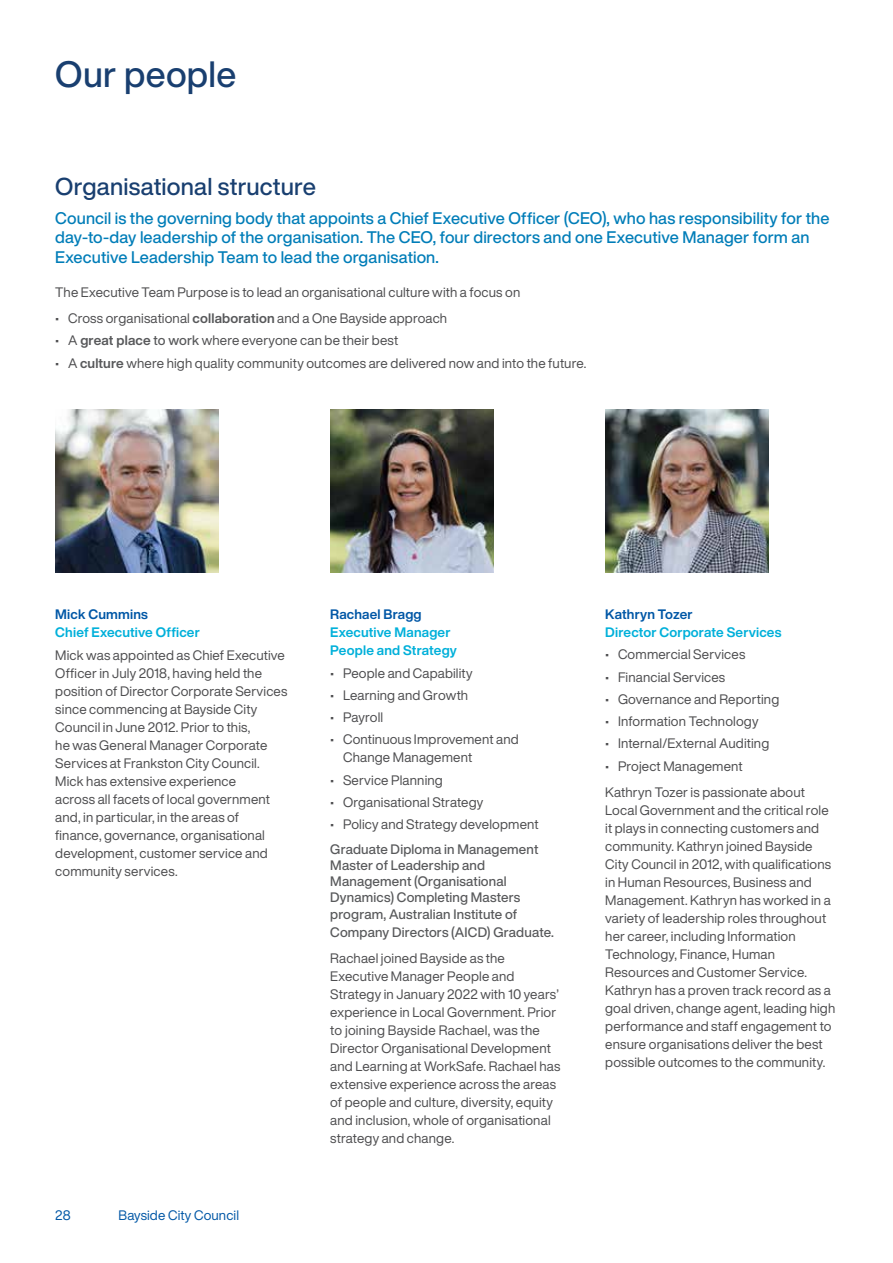
<style>
.page{position:relative;width:893px;height:1263px;background:#fff}
.page>*{position:absolute;margin:0;border:0;box-sizing:border-box;transform-origin:0 0}
.t1{font:500 36px "Helvetica Now Display";letter-spacing:.005em;color:#193f70}
.t2{font:500 24px "Helvetica Now Display";letter-spacing:.01em;color:#193f70}
.t3{font:500 16.5px/19.8px "Helvetica Now Display";letter-spacing:.01em;color:#007db8}
.t4{font:13.5px/18px "Helvetica Now Display";letter-spacing:.01em;color:#4d4d4f}
.t5{font:500 13.5px/16.2px "Helvetica Now Display";letter-spacing:.01em;color:#58595b}
.t6{font:700 13.5px/18px "Helvetica Now Display";letter-spacing:.01em;color:#00b0da}
.t7{font:700 13.5px "Helvetica Now Display";letter-spacing:.015em;color:#0057a6}
.t8{font:13.5px "Helvetica Now Display";letter-spacing:.01em;color:#0057a6}
.s1{font-weight:700;color:#58595b}
.s2{font-weight:500;color:#58595b}
</style>
<div class="page">
<img style="left:55px;top:410px;width:163px;height:163px">
<img style="left:330px;top:410px;width:163px;height:163px">
<img style="left:605px;top:410px;width:163px;height:163px">
<h1 class="t1" style="left:55px;top:49px;width:183px">Our people</h1>
<h2 class="t2" style="left:55px;top:170px;width:262px">Organisational structure</h2>
<p class="t3" style="left:55px;top:208px;width:776px">Council is the governing body that appoints a Chief Executive Officer (CEO), who has responsibility for the day-to-day leadership of the organisation. The CEO, four directors and one Executive Manager form an<br>Executive Leadership Team to lead the organisation.</p>
<p class="t4" style="left:55px;top:283px;width:466px">The Executive Team Purpose is to lead an organisational culture with a focus on</p>
<p class="t4" style="left:55px;top:309px;width:393px">• Cross organisational <span class="s1">collaboration</span> and a One Bayside approach</p>
<p class="t4" style="left:55px;top:332px;width:345px">• A <span class="s1">great place</span> <span class="s2">to work</span> where everyone can be their best</p>
<p class="t4" style="left:55px;top:354px;width:533px">• A <span class="s1">culture</span> where high quality community outcomes are delivered now and into the future.</p>
<p class="t7" style="left:55px;top:605px;width:94px">Mick Cummins</p>
<p class="t6" style="left:55px;top:623px;width:146px">Chief Executive Officer</p>
<p class="t4" style="left:55px;top:646px;width:234px">Mick was appointed as Chief Executive Officer in July 2018, having held the position of Director Corporate Services since commencing at Bayside City Council in June 2012. Prior to this,<br>he was General Manager Corporate Services at Frankston City Council.<br>Mick has extensive experience<br>across all facets of local government and, in particular, in the areas of finance, governance, organisational development, customer service and community services.</p>
<p class="t8" style="left:55px;top:1205px;width:17px">28</p>
<p class="t8" style="left:119px;top:1205px;width:122px">Bayside City Council</p>
<p class="t7" style="left:330px;top:605px;width:93px">Rachael Bragg</p>
<p class="t6" style="left:330px;top:623px;width:128px">Executive Manager<br>People and Strategy</p>
<p class="t4" style="left:330px;top:664px;width:144px">• People and Capability</p>
<p class="t4" style="left:330px;top:686px;width:139px">• Learning and Growth</p>
<p class="t4" style="left:330px;top:708px;width:54px">• Payroll</p>
<p class="t4" style="left:343px;top:730px;width:177px;text-indent:-13px">• Continuous Improvement and<br>Change Management</p>
<p class="t4" style="left:330px;top:771px;width:114px">• Service Planning</p>
<p class="t4" style="left:330px;top:793px;width:155px">• Organisational Strategy</p>
<p class="t4" style="left:330px;top:815px;width:210px">• Policy and Strategy development</p>
<p class="t5" style="left:330px;top:841px;width:210px">Graduate Diploma in Management<br>Master of Leadership and<br>Management (Organisational<br>Dynamics) Completing Masters program, Australian Institute of</p>
<p class="t5" style="left:330px;top:924px;width:225px">Company Directors (AICD) Graduate.</p>
<p class="t4" style="left:330px;top:949px;width:232px">Rachael joined Bayside as the Executive Manager People and Strategy in January 2022 with 10 years’ experience in Local Government. Prior to joining Bayside Rachael, was the Director Organisational Development and Learning at WorkSafe. Rachael has extensive experience across the areas of people and culture, diversity, equity and inclusion, whole of organisational strategy and change.</p>
<p class="t7" style="left:605px;top:605px;width:89px">Kathryn Tozer</p>
<p class="t6" style="left:605px;top:623px;width:178px">Director Corporate Services</p>
<p class="t4" style="left:605px;top:646px;width:142px">• Commercial Services</p>
<p class="t4" style="left:605px;top:668px;width:121px">• Financial Services</p>
<p class="t4" style="left:605px;top:690px;width:176px">• Governance and Reporting</p>
<p class="t4" style="left:605px;top:712px;width:155px">• Information Technology</p>
<p class="t4" style="left:605px;top:734px;width:166px">• Internal/External Auditing</p>
<p class="t4" style="left:605px;top:752px;width:201px;line-height:26.5px">• Project Management<br>Kathryn Tozer is passionate about</p>
<p class="t4" style="left:605px;top:801px;width:232px">Local Government and the critical role it plays in connecting customers and community. Kathryn joined Bayside City Council in 2012, with qualifications in Human Resources, Business and Management. Kathryn has worked in a variety of leadership roles throughout her career, including Information Technology, Finance, Human Resources and Customer Service.<br>Kathryn has a proven track record as a goal driven, change agent, leading high performance and staff engagement to ensure organisations deliver the best possible outcomes to the community.</p>
</div>
